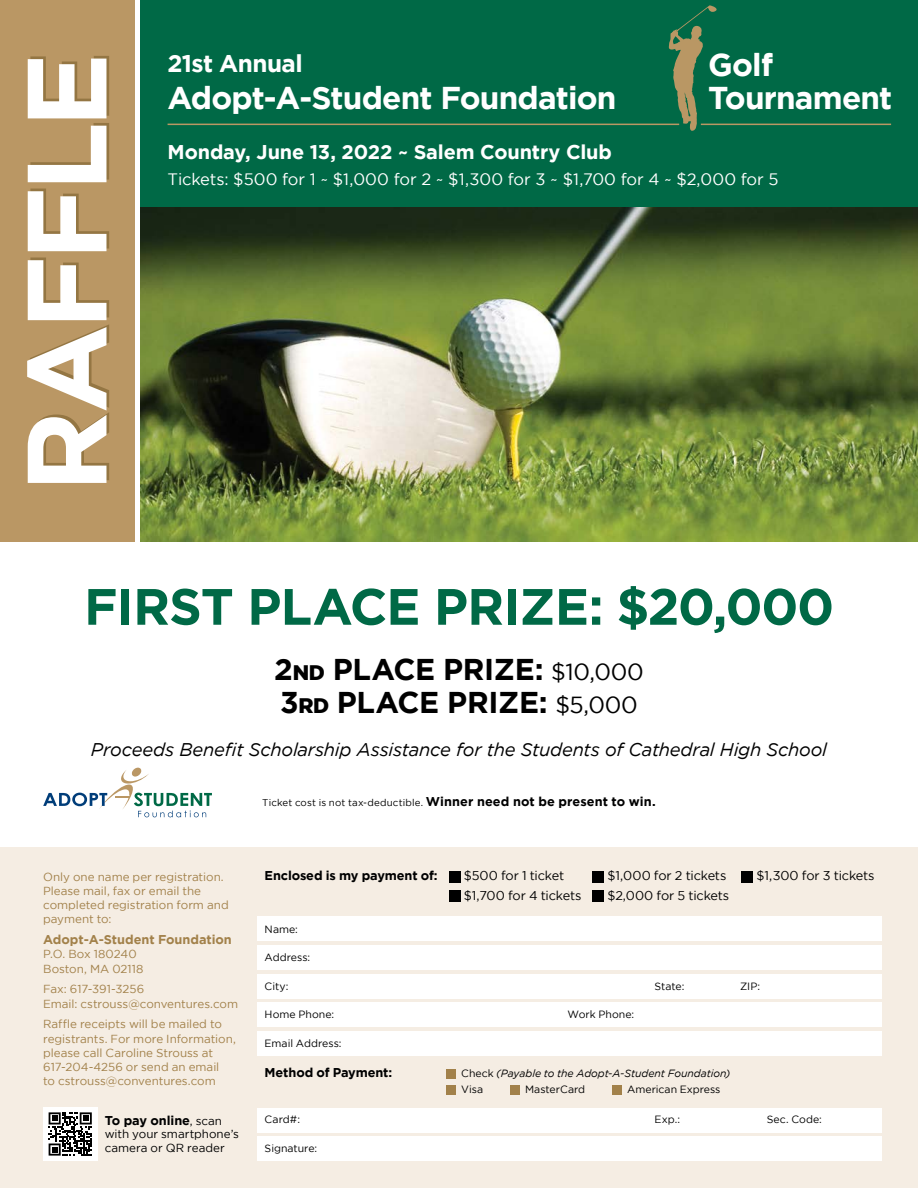
<style>
.page{position:relative;width:918px;height:1188px;background:#fff}
.page>*{position:absolute;margin:0;border:0;box-sizing:border-box;transform-origin:0 0}
.t1{font:700 51px "Gotham";letter-spacing:-.02em;color:#006946}
.t2{font:700 31.5px/32.2px "Gotham";letter-spacing:-.025em;color:#fff}
.t3{font:700 30px/33px "Gotham";letter-spacing:-.01em;color:#000}
.t4{font:700 24.15px "Gotham";letter-spacing:-.025em;color:#fff}
.t5{font:700 19.8px "Gotham";letter-spacing:-.005em;color:#fff}
.t6{font:italic 18.3px "Gotham";letter-spacing:-.015em;color:#000}
.t7{font:16.5px "Gotham";letter-spacing:-.005em;color:#fff}
.t8{font:12.75px "Gotham";letter-spacing:-.015em;color:#000}
.t9{font:700 12.75px "Gotham";letter-spacing:-.01em;color:#000}
.t10{font:700 12.75px "Gotham";letter-spacing:-.005em;color:#a2814a}
.t11{font:11.7px/14.2px "Gotham";color:#a2814a}
.t12{font:11.7px/13.5px "Gotham";color:#000}
.t13{font:10.5px "Gotham";color:#000}
.t14{font:italic 10.5px/15.8px "Gotham";letter-spacing:-.005em;color:#000}
.t15{font:9.75px "Gotham";letter-spacing:.01em;color:#000}
.s1{font-weight:900;font-size:21px}
.s2{font-weight:400;font-size:23.25px}
.s3{font-weight:700;font-size:12.75px}
.s4{font-weight:400;font-size:11.7px}
.s5{font-style:normal}
</style>
<div class="page">
<div style="left:0;top:848px;width:918px;height:340px;background:#f5ede3"></div>
<div style="left:141px;top:0;width:777px;height:207px;background:#006946"></div>
<div style="left:0;top:0;width:135px;height:542px;background:#ba9764"></div>
<svg style="left:27px;top:258px;width:82px;height:225px"></svg>
<svg style="left:28px;top:189px;width:81px;height:62px"></svg>
<svg style="left:28px;top:56px;width:81px;height:126px"></svg>
<img style="left:141px;top:207px;width:777px;height:335px">
<div style="left:449px;top:871px;width:12px;height:12px;background:#000"></div>
<div style="left:592px;top:871px;width:12px;height:12px;background:#000"></div>
<div style="left:741px;top:871px;width:12px;height:12px;background:#000"></div>
<div style="left:449px;top:890px;width:12px;height:12px;background:#000"></div>
<div style="left:592px;top:890px;width:12px;height:12px;background:#000"></div>
<div style="left:446px;top:1069px;width:10px;height:10px;background:#a2814a"></div>
<div style="left:446px;top:1085px;width:10px;height:10px;background:#a2814a"></div>
<div style="left:510px;top:1085px;width:10px;height:10px;background:#a2814a"></div>
<div style="left:612px;top:1085px;width:10px;height:10px;background:#a2814a"></div>
<svg style="left:668px;top:5px;width:50px;height:126px"></svg>
<hr style="left:701px;top:124px;width:190px;height:1px;background:#ba9764">
<hr style="left:168px;top:124px;width:511px;height:1px;background:#ba9764">
<svg style="left:43px;top:768px;width:169px;height:49px"></svg>
<div style="left:43px;top:1107px;width:54px;height:54px;background:#fff"></div>
<svg style="left:49px;top:1112px;width:43px;height:44px"></svg>
<div style="left:258px;top:1031px;width:624px;height:25px;background:#fff"></div>
<div style="left:258px;top:1136px;width:624px;height:25px;background:#fff"></div>
<div style="left:258px;top:1003px;width:624px;height:24px;background:#fff"></div>
<div style="left:258px;top:1108px;width:624px;height:24px;background:#fff"></div>
<div style="left:258px;top:974px;width:624px;height:24px;background:#fff"></div>
<div style="left:258px;top:945px;width:624px;height:25px;background:#fff"></div>
<div style="left:258px;top:917px;width:624px;height:24px;background:#fff"></div>
<h3 class="t4" style="left:168px;top:49px;width:137px">21st Annual</h3>
<h2 class="t2" style="left:168px;top:81px;width:450px">Adopt-A-Student Foundation</h2>
<h2 class="t2" style="left:708px;top:48px;width:186px">Golf<br>Tournament</h2>
<h3 class="t5" style="left:168px;top:141px;width:446px">Monday, June 13, 2022 ~ Salem Country Club</h3>
<h3 class="t7" style="left:168px;top:170px;width:613px">Tickets: $500 for 1 ~ $1,000 for 2 ~ $1,300 for 3 ~ $1,700 for 4 ~ $2,000 for 5</h3>
<h1 class="t1" style="left:84px;top:577px;width:752px">FIRST PLACE PRIZE: $20,000</h1>
<h3 class="t3" style="left:274px;top:652px;width:371px">2<span class="s1">nd</span> PLACE PRIZE: <span class="s2">$10,000<br></span>3<span class="s1">rd</span> PLACE PRIZE: <span class="s2">$5,000</span></h3>
<h3 class="t6" style="left:91px;top:739px;width:738px">Proceeds Benefit Scholarship Assistance for the Students of Cathedral High School</h3>
<p class="t15" style="left:262px;top:797px;width:395px">Ticket cost is not tax-deductible. <span class="s3">Winner need not be present to win.</span></p>
<p class="t11" style="left:43px;top:869px;width:187px">Only one name per registration.<br>Please mail, fax or email the completed registration form and payment to:</p>
<p class="t10" style="left:43px;top:932px;width:190px">Adopt-A-Student Foundation</p>
<p class="t11" style="left:43px;top:947px;width:102px">P.O. Box 180240<br>Boston, MA 02118</p>
<p class="t11" style="left:43px;top:982px;width:197px">Fax: 617-391-3256<br>Email: cstrouss@conventures.com</p>
<p class="t11" style="left:43px;top:1017px;width:194px">Raffle receipts will be mailed to registrants. For more Information, please call Caroline Strouss at<br>617-204-4256 or send an email<br>to cstrouss@conventures.com</p>
<p class="t9" style="left:105px;top:1113px;width:119px">To pay online<span class="s4">, scan</span></p>
<p class="t12" style="left:105px;top:1127px;width:136px">with your smartphone’s camera or QR reader</p>
<p class="t9" style="left:265px;top:869px;width:175px">Enclosed is my payment of:</p>
<p class="t8" style="left:464px;top:869px;width:102px">$500 for 1 ticket</p>
<p class="t8" style="left:607px;top:869px;width:120px">$1,000 for 2 tickets</p>
<p class="t8" style="left:756px;top:869px;width:120px">$1,300 for 3 tickets</p>
<p class="t8" style="left:464px;top:888px;width:119px">$1,700 for 4 tickets</p>
<p class="t8" style="left:607px;top:888px;width:123px">$2,000 for 5 tickets</p>
<p class="t13" style="left:265px;top:923px;width:35px">Name:</p>
<p class="t13" style="left:265px;top:952px;width:47px">Address:</p>
<p class="t13" style="left:265px;top:980px;width:25px">City:</p>
<p class="t13" style="left:655px;top:980px;width:31px">State:</p>
<p class="t13" style="left:740px;top:980px;width:22px">ZIP:</p>
<p class="t13" style="left:265px;top:1009px;width:71px">Home Phone:</p>
<p class="t13" style="left:568px;top:1009px;width:68px">Work Phone:</p>
<p class="t13" style="left:265px;top:1037px;width:78px">Email Address:</p>
<p class="t9" style="left:265px;top:1065px;width:129px">Method of Payment:</p>
<p class="t14" style="left:461px;top:1066px;width:271px"><span class="s5">Check</span> (Payable to the Adopt-A-Student Foundation)<br><span class="s5">Visa</span></p>
<p class="t13" style="left:525px;top:1084px;width:62px">MasterCard</p>
<p class="t13" style="left:627px;top:1084px;width:95px">American Express</p>
<p class="t13" style="left:265px;top:1114px;width:37px">Card#:</p>
<p class="t13" style="left:655px;top:1114px;width:27px">Exp.:</p>
<p class="t13" style="left:767px;top:1114px;width:57px">Sec. Code:</p>
<p class="t13" style="left:265px;top:1142px;width:54px">Signature:</p>
</div>
